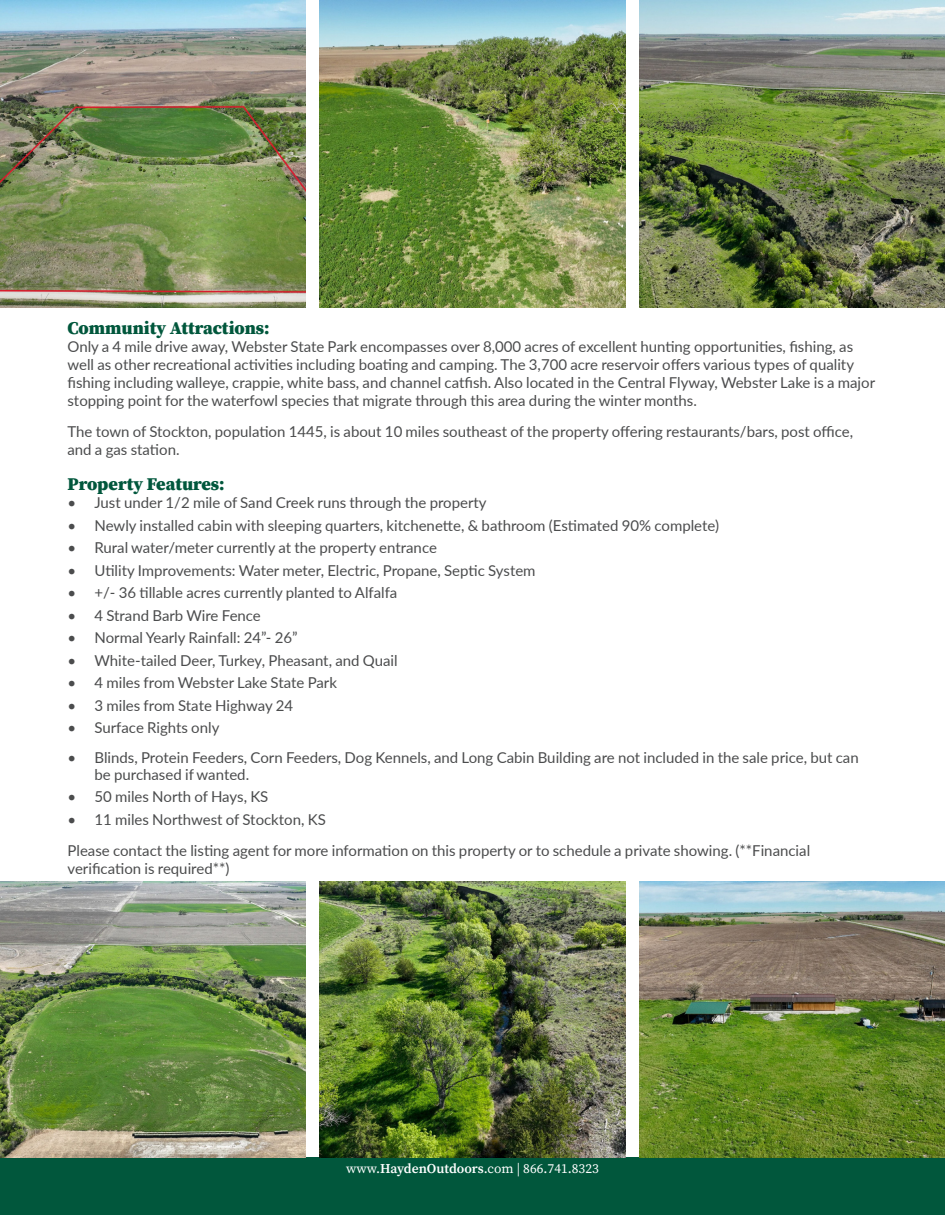
<style>
.page{position:relative;width:945px;height:1215px;background:#fff}
.page>*{position:absolute;margin:0;border:0;box-sizing:border-box;transform-origin:0 0}
.t1{font:900 18px "Source Serif Pro";color:#01573c}
.Description_Paragraph{font:15px/18px "Lato";color:#4b4c4d}
.t2{font:13.5px "Source Serif Pro";color:#fff}
.s1{font-weight:600}
</style>
<div class="page">
<div style="left:0;top:1158px;width:945px;height:57px;background:#01573c"></div>
<img style="left:320px;top:0;width:305px;height:308px">
<img style="left:639px;top:0;width:306px;height:308px">
<img style="left:0;top:0;width:306px;height:308px">
<img style="left:320px;top:882px;width:305px;height:276px">
<img style="left:639px;top:882px;width:306px;height:276px">
<img style="left:0;top:882px;width:306px;height:276px">
<p class="t1" style="left:68px;top:315px;width:204px">Community Attractions:</p>
<p class="Description_Paragraph" style="left:68px;top:336px;width:809px">Only a 4 mile drive away, Webster State Park encompasses over 8,000 acres of excellent hunting opportunities, fishing, as well as other recreational activities including boating and camping. The 3,700 acre reservoir offers various types of quality fishing including walleye, crappie, white bass, and channel catfish. Also located in the Central Flyway, Webster Lake is a major stopping point for the waterfowl species that migrate through this area during the winter months.</p>
<p class="Description_Paragraph" style="left:68px;top:422px;width:787px">The town of Stockton, population 1445, is about 10 miles southeast of the property offering restaurants/bars, post office, and a gas station.</p>
<p class="t1" style="left:68px;top:472px;width:159px">Property Features:</p>
<p class="Description_Paragraph" style="left:68px;top:493px;width:421px">• Just under 1/2 mile of Sand Creek runs through the property</p>
<p class="Description_Paragraph" style="left:68px;top:516px;width:653px">• Newly installed cabin with sleeping quarters, kitchenette, &amp; bathroom (Estimated 90% complete)</p>
<p class="Description_Paragraph" style="left:68px;top:538px;width:371px">• Rural water/meter currently at the property entrance</p>
<p class="Description_Paragraph" style="left:68px;top:561px;width:470px">• Utility Improvements: Water meter, Electric, Propane, Septic System</p>
<p class="Description_Paragraph" style="left:68px;top:583px;width:331px">• +/- 36 tillable acres currently planted to Alfalfa</p>
<p class="Description_Paragraph" style="left:68px;top:606px;width:195px">• 4 Strand Barb Wire Fence</p>
<p class="Description_Paragraph" style="left:68px;top:628px;width:232px">• Normal Yearly Rainfall: 24”- 26”</p>
<p class="Description_Paragraph" style="left:68px;top:651px;width:332px">• White-tailed Deer, Turkey, Pheasant, and Quail</p>
<p class="Description_Paragraph" style="left:68px;top:673px;width:271px">• 4 miles from Webster Lake State Park</p>
<p class="Description_Paragraph" style="left:68px;top:696px;width:227px">• 3 miles from State Highway 24</p>
<p class="Description_Paragraph" style="left:68px;top:718px;width:153px">• Surface Rights only</p>
<p class="Description_Paragraph" style="left:94px;top:749px;width:766px;line-height:16.5px;text-indent:-27px">• Blinds, Protein Feeders, Corn Feeders, Dog Kennels, and Long Cabin Building are not included in the sale price, but can be purchased if wanted.</p>
<p class="Description_Paragraph" style="left:68px;top:787px;width:202px">• 50 miles North of Hays, KS</p>
<p class="Description_Paragraph" style="left:68px;top:810px;width:260px">• 11 miles Northwest of Stockton, KS</p>
<p class="Description_Paragraph" style="left:68px;top:841px;width:744px">Please contact the listing agent for more information on this property or to schedule a private showing. (**Financial verification is required**)</p>
<p class="t2" style="left:346px;top:1160px;width:254px">www.<span class="s1">HaydenOutdoors</span>.com | 866.741.8323</p>
</div>
